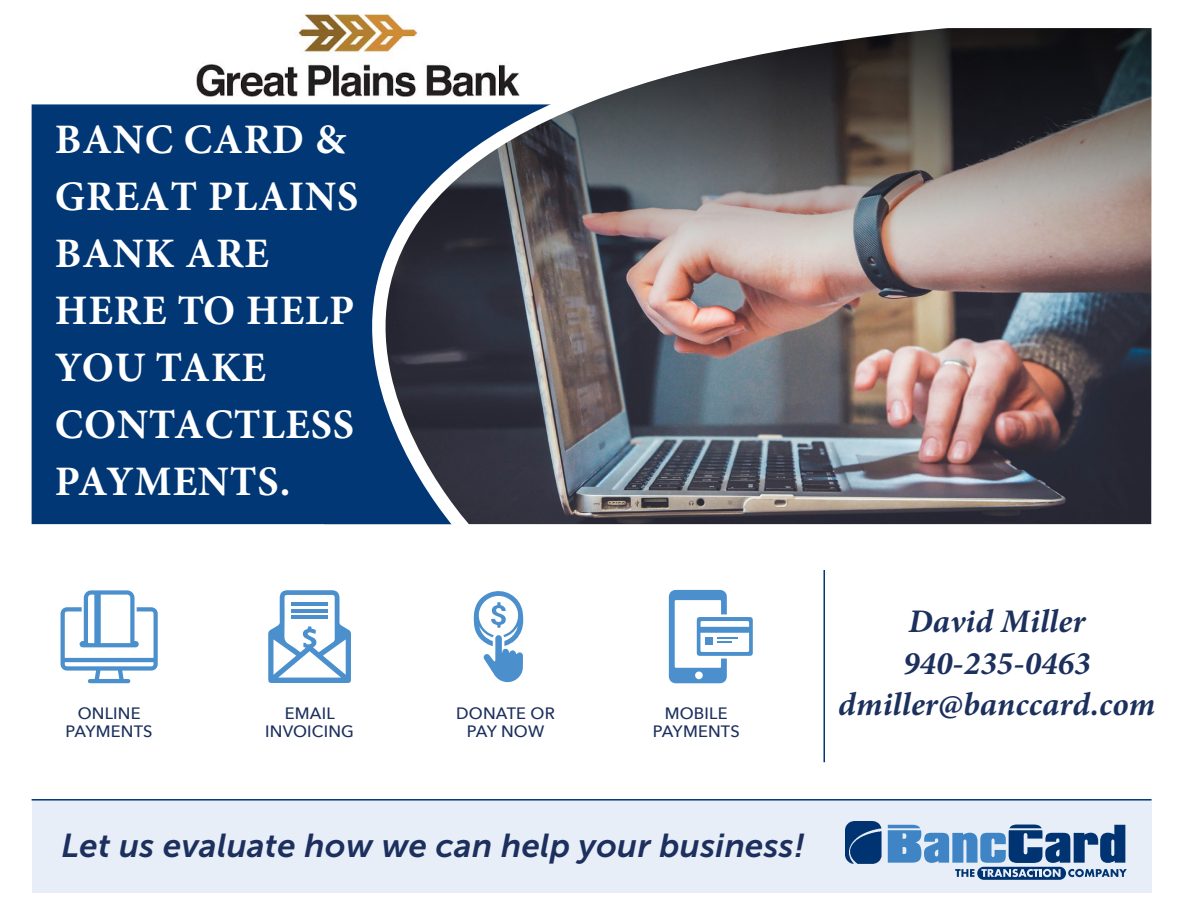
<style>
.page{position:relative;width:1188px;height:918px;background:#fff}
.page>*{position:absolute;margin:0;border:0;box-sizing:border-box;transform-origin:0 0}
.t1{font:700 42px/57px "Minion Pro";letter-spacing:.02em;color:#fff}
.t2{font:italic 700 33px/41.4px "Minion Pro";letter-spacing:.005em;color:#1c305d;text-align:center}
.t3{font:italic 33px "Museo Sans 700";letter-spacing:.01em;color:#1c2f5d}
.t4{font:500 16.5px/18.6px "Avenir Next";letter-spacing:.01em;color:#1c2f5d;text-align:center}
</style>
<div class="page">
<div style="left:32px;top:799px;width:1120px;height:93px;background:#e7eef8"></div>
<img style="left:976px;top:28px;width:176px;height:496px">
<div style="left:32px;top:104px;width:43px;height:420px;background:#013775"></div>
<img style="left:75px;top:28px;width:901px;height:497px">
<div style="left:977px;top:867px;width:89px;height:13px;background:#013775;border-radius:7px"></div>
<svg style="left:888px;top:825px;width:237px;height:38px"></svg>
<svg style="left:955px;top:869px;width:19px;height:8px"></svg>
<svg style="left:981px;top:869px;width:80px;height:8px"></svg>
<svg style="left:1068px;top:869px;width:59px;height:8px"></svg>
<hr style="left:887px;top:828px;width:215px;height:2px;background:#fff">
<img style="left:845px;top:821px;width:37px;height:43px">
<svg style="left:61px;top:590px;width:97px;height:93px"></svg>
<svg style="left:474px;top:591px;width:50px;height:92px"></svg>
<svg style="left:669px;top:590px;width:84px;height:93px"></svg>
<svg style="left:268px;top:590px;width:83px;height:93px"></svg>
<hr style="left:292px;top:602px;width:36px;height:4px;background:#4b90cd">
<hr style="left:291px;top:609px;width:37px;height:4px;background:#4b90cd">
<hr style="left:292px;top:615px;width:36px;height:4px;background:#4b90cd">
<hr style="left:32px;top:799px;width:1120px;height:2px;background:#013775">
<hr style="left:824px;top:570px;width:1px;height:192px;background:#013775">
<svg style="left:75px;top:14px;width:832px;height:90px"></svg>
<img style="left:196px;top:15px;width:324px;height:81px">
<p class="t1" style="left:55px;top:110px;width:305px">BANC CARD &amp;<br>GREAT PLAINS<br>BANK ARE<br>HERE TO HELP<br>YOU TAKE<br>CONTACTLESS<br>PAYMENTS.</p>
<p class="t4" style="left:66px;top:703px;width:89px">ONLINE<br>PAYMENTS</p>
<p class="t4" style="left:285px;top:703px;width:51px">EMAIL</p>
<p class="t4" style="left:265px;top:722px;width:90px">INVOICING</p>
<p class="t4" style="left:456px;top:703px;width:100px">DONATE OR</p>
<p class="t4" style="left:467px;top:722px;width:79px">PAY NOW</p>
<p class="t4" style="left:665px;top:703px;width:64px">MOBILE</p>
<p class="t4" style="left:653px;top:722px;width:89px">PAYMENTS</p>
<p class="t2" style="left:838px;top:600px;width:319px">David Miller<br>940-235-0463 dmiller@banccard.com</p>
<p class="t3" style="left:62px;top:828px;width:745px">Let us evaluate how we can help your business!</p>
</div>
